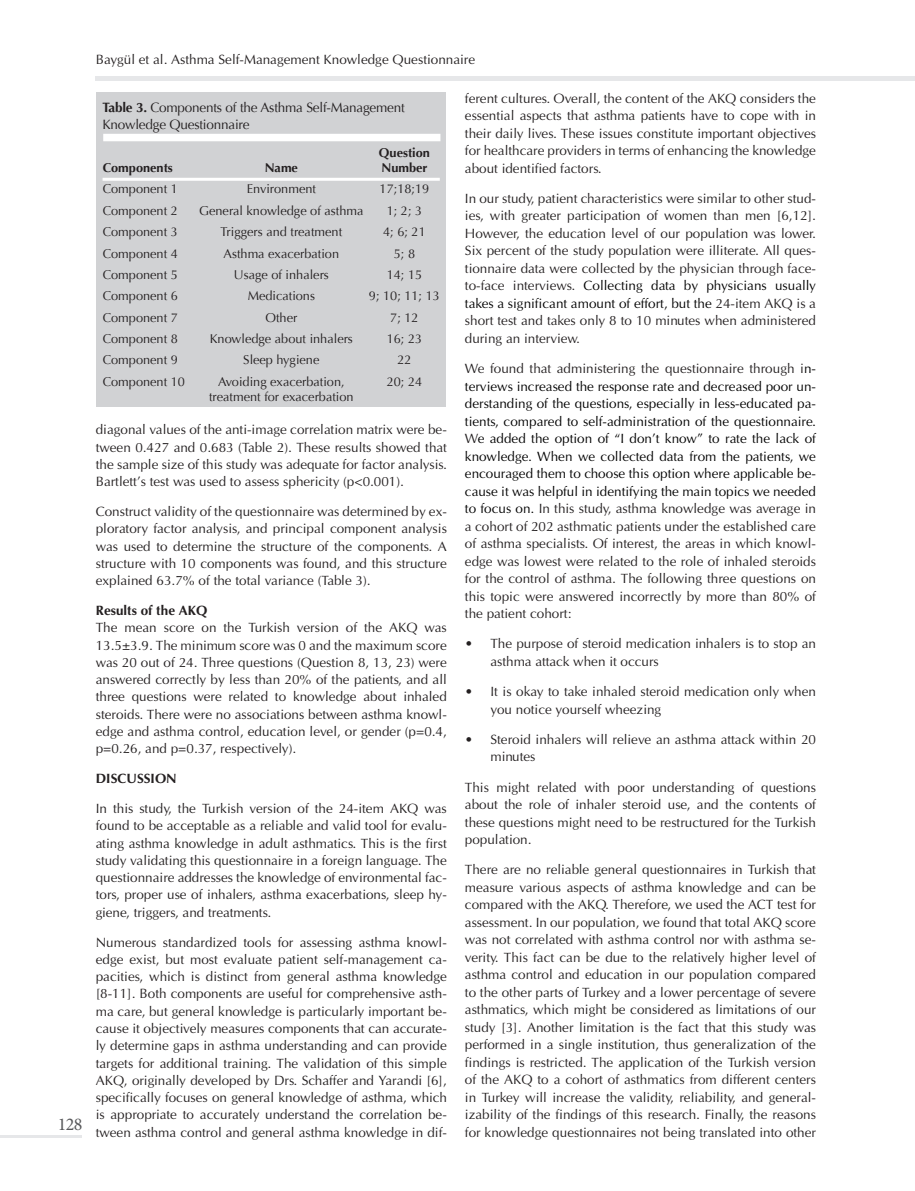
<style>
.page{position:relative;width:915px;height:1191px;background:#fff}
.page>*{position:absolute;margin:0;border:0;box-sizing:border-box;transform-origin:0 0}
.t1{font:18px "Minion Pro";color:#57585a}
.t2{font:13.5px/17.5px "Optima Normal Tr";color:#231f20;text-align:justify}
.t3{font:13.5px/17.5px "Optima Normal Tr";color:#000;text-align:justify}
.t4{font:13.5px/16.2px "Optima";letter-spacing:-.015em;color:#231f20}
.t5{font:13.5px "Optima Bold Tr";color:#231f20}
.t6{font:12.75px "Optima";color:#231f20}
.t7{font:700 12.75px "Optima";color:#231f20}
.s1{font-weight:700}
.s2{color:#000}
.s3{color:#231f20}
</style>
<div class="page">
<div style="left:96px;top:92px;width:349px;height:315px;background:#d1d2d4"></div>
<div style="left:103px;top:134px;width:337px;height:7px;background:#fff"></div>
<hr style="left:102px;top:178px;width:337px;height:3px;background:#fff">
<hr style="left:0;top:1135px;width:82px;height:3px;background:#e6e7e9">
<hr style="left:96px;top:77px;width:818px;height:4px;background:#e6e7e9">
<p class="t1" style="left:58px;top:1112px;width:26px">128</p>
<p class="t2" style="left:96px;top:51px;width:381px">Baygül et al. Asthma Self-Management Knowledge Questionnaire</p>
<p class="t4" style="left:102px;top:100px;width:304px"><span class="s1">Table 3.</span> Components of the Asthma Self-Management<br>Knowledge Questionnaire</p>
<p class="t7" style="left:379px;top:145px;width:53px">Question</p>
<p class="t7" style="left:103px;top:160px;width:72px">Components</p>
<p class="t7" style="left:264px;top:160px;width:35px">Name</p>
<p class="t7" style="left:381px;top:160px;width:48px">Number</p>
<p class="t6" style="left:103px;top:182px;width:77px">Component 1</p>
<p class="t6" style="left:246px;top:182px;width:71px">Environment</p>
<p class="t6" style="left:379px;top:182px;width:51px">17;18;19</p>
<p class="t6" style="left:103px;top:203px;width:77px">Component 2</p>
<p class="t6" style="left:199px;top:203px;width:166px">General knowledge of asthma</p>
<p class="t6" style="left:386px;top:203px;width:37px">1; 2; 3</p>
<p class="t6" style="left:103px;top:224px;width:77px">Component 3</p>
<p class="t6" style="left:220px;top:224px;width:123px">Triggers and treatment</p>
<p class="t6" style="left:383px;top:224px;width:44px">4; 6; 21</p>
<p class="t6" style="left:103px;top:246px;width:77px">Component 4</p>
<p class="t6" style="left:223px;top:246px;width:117px">Asthma exacerbation</p>
<p class="t6" style="left:393px;top:246px;width:23px">5; 8</p>
<p class="t6" style="left:103px;top:267px;width:77px">Component 5</p>
<p class="t6" style="left:234px;top:267px;width:96px">Usage of inhalers</p>
<p class="t6" style="left:386px;top:267px;width:37px">14; 15</p>
<p class="t6" style="left:103px;top:288px;width:77px">Component 6</p>
<p class="t6" style="left:247px;top:288px;width:69px">Medications</p>
<p class="t6" style="left:369px;top:288px;width:72px">9; 10; 11; 13</p>
<p class="t6" style="left:103px;top:310px;width:77px">Component 7</p>
<p class="t6" style="left:265px;top:310px;width:33px">Other</p>
<p class="t6" style="left:390px;top:310px;width:30px">7; 12</p>
<p class="t6" style="left:103px;top:331px;width:77px">Component 8</p>
<p class="t6" style="left:210px;top:331px;width:144px">Knowledge about inhalers</p>
<p class="t6" style="left:386px;top:331px;width:37px">16; 23</p>
<p class="t6" style="left:103px;top:353px;width:77px">Component 9</p>
<p class="t6" style="left:243px;top:353px;width:78px">Sleep hygiene</p>
<p class="t6" style="left:397px;top:353px;width:16px">22</p>
<p class="t6" style="left:103px;top:374px;width:84px">Component 10</p>
<p class="t6" style="left:218px;top:374px;width:128px">Avoiding exacerbation,</p>
<p class="t6" style="left:386px;top:374px;width:37px">20; 24</p>
<p class="t6" style="left:209px;top:389px;width:146px">treatment for exacerbation</p>
<p class="t2" style="left:96px;top:421px;width:352px">diagonal values of the anti-image correlation matrix were be&shy;tween 0.427 and 0.683 (Table 2). These results showed that the sample size of this study was adequate for factor analysis.<br>Bartlett’s test was used to assess sphericity (p&lt;0.001).</p>
<p class="t2" style="left:96px;top:503px;width:352px">Construct validity of the questionnaire was determined by ex&shy;ploratory factor analysis, and principal component analysis was used to determine the structure of the components. A structure with 10 components was found, and this structure explained 63.7% of the total variance (Table 3).</p>
<p class="t5" style="left:96px;top:602px;width:113px">Results of the AKQ</p>
<p class="t2" style="left:96px;top:619px;width:352px">The mean score on the Turkish version of the AKQ was 13.5±3.9. The minimum score was 0 and the maximum score was 20 out of 24. Three questions (Question 8, 13, 23) were answered correctly by less than 20% of the patients, and all three questions were related to knowledge about inhaled steroids. There were no associations between asthma knowl&shy;edge and asthma control, education level, or gender (p=0.4, p=0.26, and p=0.37, respectively).</p>
<p class="t5" style="left:96px;top:770px;width:83px">DISCUSSION</p>
<p class="t2" style="left:96px;top:800px;width:352px">In this study, the Turkish version of the 24-item AKQ was found to be acceptable as a reliable and valid tool for evalu&shy;ating asthma knowledge in adult asthmatics. This is the first study validating this questionnaire in a foreign language. The questionnaire addresses the knowledge of environmental fac&shy;tors, proper use of inhalers, asthma exacerbations, sleep hy&shy;giene, triggers, and treatments.</p>
<p class="t2" style="left:96px;top:933px;width:352px">Numerous standardized tools for assessing asthma knowl&shy;edge exist, but most evaluate patient self-management ca&shy;pacities, which is distinct from general asthma knowledge [8-11]. Both components are useful for comprehensive asth&shy;ma care, but general knowledge is particularly important be&shy;cause it objectively measures components that can accurate&shy;ly determine gaps in asthma understanding and can provide targets for additional training. The validation of this simple AKQ, originally developed by Drs. Schaffer and Yarandi [6], specifically focuses on general knowledge of asthma, which is appropriate to accurately understand the correlation be&shy;tween asthma control and general asthma knowledge in dif-</p>
<p class="t2" style="left:464px;top:89px;width:352px">ferent cultures. Overall, the content of the AKQ considers the essential aspects that asthma patients have to cope with in their daily lives. These issues constitute important objectives for healthcare providers in terms of enhancing the knowledge about identified factors.</p>
<p class="t2" style="left:464px;top:190px;width:352px">In our study, patient characteristics were similar to other stud&shy;ies, with greater participation of women than men [6,12].<br>However, the education level of our population was lower.<br>Six percent of the study population were illiterate. All ques&shy;tionnaire data were collected by the physician through face&shy;to-face interviews. <span class="s2">Collecting data by physicians usually takes a significant amount of effort, but the</span> 24-item AKQ is a short test and takes only 8 to 10 minutes when administered during an interview.</p>
<p class="t3" style="left:464px;top:360px;width:352px"><span class="s3">We found that administering the questionnaire through i</span>n&shy;terviews increased the response rate and decreased poor un&shy;derstanding of the questions, especially in less-educated pa&shy;tients, compared to self-administration of the questionnaire.<br><span class="s3">W</span>e added the option of “I don’t know” to rate the lack of knowledge. When we collected data from the patients, we encouraged them to choose this option where applicable be&shy;cause it was helpful in identifying the main topics we needed to focus on. <span class="s3">In this study, asthma knowledge was average in a cohort of 202 asthmatic patients under the established care of asthma specialists. Of interest, the areas in which knowl&shy;edge was lowest were related to the role of inhaled steroids for the control of asthma. The following three questions on this topic were answered incorrectly by more than 80% of the patient cohort:</span></p>
<p class="t2" style="left:490px;top:635px;width:327px;text-indent:-26px">• The purpose of steroid medication inhalers is to stop an asthma attack when it occurs</p>
<p class="t2" style="left:490px;top:683px;width:327px;text-indent:-26px">• It is okay to take inhaled steroid medication only when you notice yourself wheezing</p>
<p class="t2" style="left:490px;top:730px;width:327px;text-indent:-26px">• Steroid inhalers will relieve an asthma attack within 20 minutes</p>
<p class="t2" style="left:464px;top:778px;width:352px">This might related with poor understanding of questions about the role of inhaler steroid use, and the contents of these questions might need to be restructured for the Turkish population.</p>
<p class="t2" style="left:464px;top:861px;width:352px">There are no reliable general questionnaires in Turkish that measure various aspects of asthma knowledge and can be compared with the AKQ. Therefore, we used the ACT test for assessment. In our population, we found that total AKQ score was not correlated with asthma control nor with asthma se&shy;verity. This fact can be due to the relatively higher level of asthma control and education in our population compared to the other parts of Turkey and a lower percentage of severe asthmatics, which might be considered as limitations of our study [3]. Another limitation is the fact that this study was performed in a single institution, thus generalization of the findings is restricted. The application of the Turkish version of the AKQ to a cohort of asthmatics from different centers in Turkey will increase the validity, reliability, and general&shy;izability of the findings of this research. Finally, the reasons for knowledge questionnaires not being translated into other</p>
</div>
